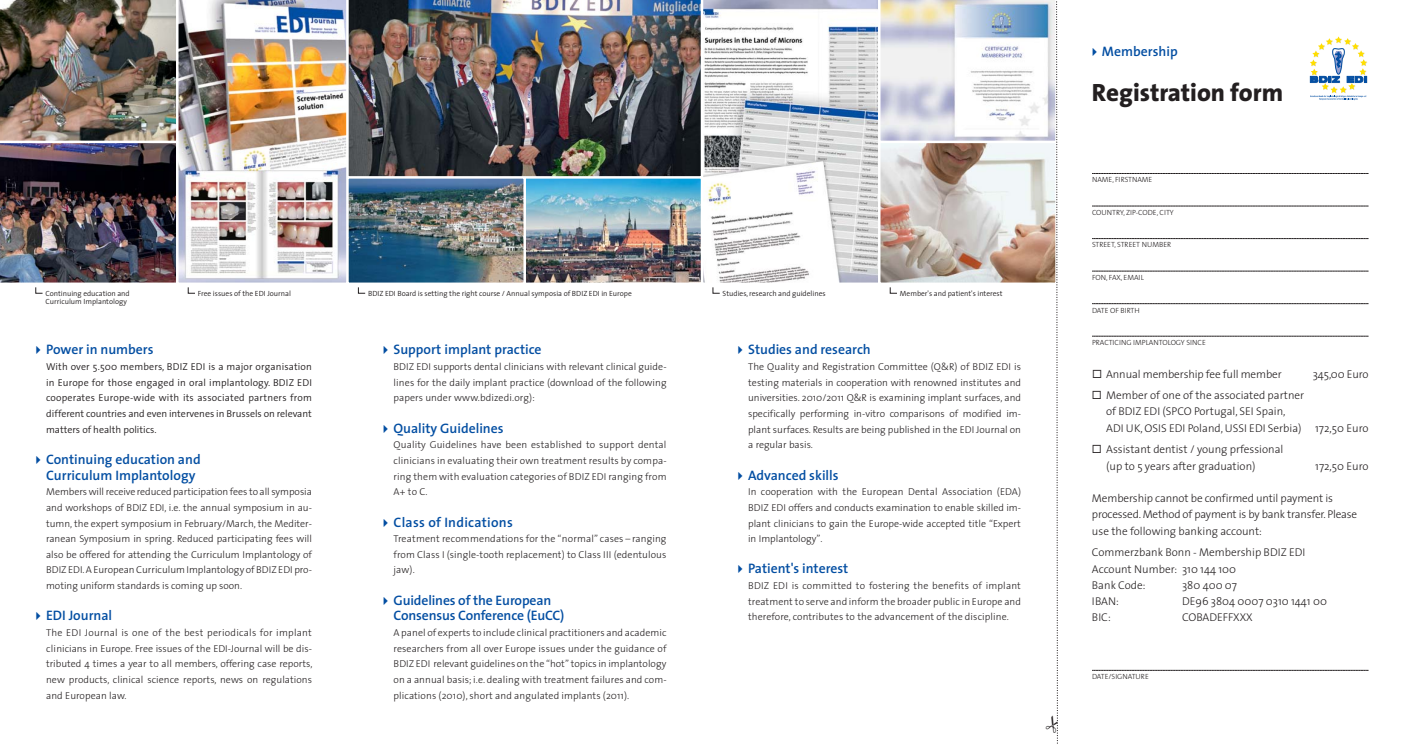
<style>
.page{position:relative;width:1404px;height:745px;background:#fff}
.page>*{position:absolute;margin:0;border:0;box-sizing:border-box;transform-origin:0 0}
.t1{font:800 25px "The Sans";color:#231f20}
.t2{font:600 13.75px/15.6px "The Sans";color:#034ea2}
.t3{font:600 13.75px "The Sans";letter-spacing:.02em;color:#034ea2}
.t4{font:300 11.25px/16.2px "The Sans";color:#231f20}
.t5{font:300 10px/15.6px "The Sans";letter-spacing:.005em;color:#231f20;text-align:justify}
.t6{font:300 10px/15.6px "The Sans";color:#231f20;text-align:justify}
.t7{font:300 7.5px/8.8px "The Sans";color:#231f20}
.t8{font:300 7.5px "The Sans";color:#231f20}
</style>
<div class="page">
<img style="left:178px;top:0;width:169px;height:283px">
<svg style="left:703px;top:0;width:175px;height:283px"></svg>
<img style="left:348px;top:0;width:353px;height:177px">
<img style="left:0;top:0;width:176px;height:294px">
<svg style="left:187px;top:287px;width:8px;height:7px"></svg>
<svg style="left:712px;top:287px;width:8px;height:7px"></svg>
<svg style="left:358px;top:287px;width:8px;height:7px"></svg>
<img style="left:349px;top:179px;width:173px;height:102px">
<div style="left:347px;top:177px;width:177px;height:106px;border:1px solid #fff"></div>
<img style="left:526px;top:179px;width:174px;height:102px">
<div style="left:524px;top:177px;width:178px;height:106px;border:1px solid #fff"></div>
<svg style="left:1092px;top:173px;width:276px;height:1px"></svg>
<svg style="left:1092px;top:206px;width:276px;height:1px"></svg>
<svg style="left:1092px;top:238px;width:276px;height:1px"></svg>
<svg style="left:1092px;top:271px;width:276px;height:1px"></svg>
<svg style="left:1092px;top:303px;width:276px;height:1px"></svg>
<svg style="left:1092px;top:336px;width:276px;height:1px"></svg>
<svg style="left:1092px;top:669px;width:276px;height:1px"></svg>
<svg style="left:1309px;top:36px;width:58px;height:64px"></svg>
<svg style="left:880px;top:0;width:178px;height:744px"></svg>
<p class="t7" style="left:45px;top:289px;width:86px">Continuing education and<br>Curriculum Implantology</p>
<p class="t7" style="left:198px;top:289px;width:95px">Free issues of the EDI Journal</p>
<p class="t7" style="left:368px;top:289px;width:265px">BDIZ EDI Board is setting the right course / Annual symposia of BDIZ EDI in Europe</p>
<p class="t7" style="left:722px;top:289px;width:105px">Studies, research and guidelines</p>
<p class="t7" style="left:899px;top:289px;width:104px">Member's and patient's interest</p>
<h2 class="t2" style="left:46px;top:343px;width:109px">Power in numbers</h2>
<p class="t6" style="left:46px;top:359px;width:267px">With over 5.500 members, BDIZ EDI is a major organisation in Europe for those engaged in oral implantology. BDIZ EDI cooperates Europe-wide with its associated partners from different countries and even intervenes in Brussels on relevant matters of health politics.</p>
<h2 class="t2" style="left:46px;top:452px;width:156px">Continuing education and<br>Curriculum Implantology</h2>
<p class="t5" style="left:46px;top:484px;width:267px">Members will receive reduced participation fees to all symposia and workshops of BDIZ EDI, i.e. the annual symposium in au&shy;tumn, the expert symposium in February/March, the Mediter&shy;ranean Symposium in spring. Reduced participating fees will also be offered for attending the Curriculum Implantology of BDIZ EDI. A European Curriculum Implantology of BDIZ EDI pro&shy;moting uniform standards is coming up soon.</p>
<h2 class="t2" style="left:46px;top:609px;width:68px">EDI Journal</h2>
<p class="t5" style="left:46px;top:625px;width:268px">The EDI Journal is one of the best periodicals for implant clinicians in Europe. Free issues of the EDI-Journal will be dis&shy;tributed 4 times a year to all members, offering case reports, new products, clinical science reports, news on regulations and European law.</p>
<h2 class="t2" style="left:393px;top:343px;width:150px">Support implant practice</h2>
<p class="t5" style="left:393px;top:359px;width:274px">BDIZ EDI supports dental clinicians with relevant clinical guide&shy;lines for the daily implant practice (download of the following papers under www.bdizedi.org):</p>
<h2 class="t2" style="left:393px;top:421px;width:112px">Quality Guidelines</h2>
<p class="t5" style="left:393px;top:437px;width:274px">Quality Guidelines have been established to support dental clinicians in evaluating their own treatment results by compa&shy;ring them with evaluation categories of BDIZ EDI ranging from A+ to C.</p>
<h2 class="t3" style="left:393px;top:516px;width:121px">Class of Indications</h2>
<p class="t5" style="left:393px;top:531px;width:274px">Treatment recommendations for the “normal” cases – ranging from Class I (single-tooth replacement) to Class III (edentulous jaw).</p>
<h2 class="t2" style="left:393px;top:593px;width:172px">Guidelines of the European<br>Consensus Conference (EuCC)</h2>
<p class="t5" style="left:393px;top:625px;width:274px">A panel of experts to include clinical practitioners and academic researchers from all over Europe issues under the guidance of BDIZ EDI relevant guidelines on the “hot” topics in implantology on a annual basis; i.e. dealing with treatment failures and com&shy;plications (2010), short and angulated implants (2011).</p>
<h2 class="t2" style="left:748px;top:343px;width:124px">Studies and research</h2>
<p class="t5" style="left:748px;top:359px;width:274px">The Quality and Registration Committee (Q&amp;R) of BDIZ EDI is testing materials in cooperation with renowned institutes and universities. 2010/2011 Q&amp;R is examining implant surfaces, and specifically performing in-vitro comparisons of modified im&shy;plant surfaces. Results are being published in the EDI Journal on a regular basis.</p>
<h2 class="t2" style="left:748px;top:468px;width:92px">Advanced skills</h2>
<p class="t5" style="left:748px;top:484px;width:274px">In cooperation with the European Dental Association (EDA)<br>BDIZ EDI offers and conducts examination to enable skilled im&shy;plant clinicians to gain the Europe-wide accepted title “Expert in Implantology”.</p>
<h2 class="t2" style="left:748px;top:562px;width:102px">Patient's interest</h2>
<p class="t5" style="left:748px;top:578px;width:274px">BDIZ EDI is committed to fostering the benefits of implant treatment to serve and inform the broader public in Europe and therefore, contributes to the advancement of the discipline.</p>
<h2 class="t2" style="left:1101px;top:45px;width:77px">Membership</h2>
<h1 class="t1" style="left:1091px;top:79px;width:193px">Registration form</h1>
<p class="t8" style="left:1091px;top:177px;width:62px">NAME, FIRSTNAME</p>
<p class="t8" style="left:1091px;top:209px;width:83px">COUNTRY, ZIP-CODE, CITY</p>
<p class="t8" style="left:1091px;top:242px;width:81px">STREET, STREET NUMBER</p>
<p class="t8" style="left:1091px;top:274px;width:53px">FON, FAX, EMAIL</p>
<p class="t8" style="left:1091px;top:307px;width:49px">DATE OF BIRTH</p>
<p class="t8" style="left:1091px;top:339px;width:115px">PRACTICING IMPLANTOLOGY SINCE</p>
<p class="t4" style="left:1106px;top:366px;width:177px">Annual membership fee full member</p>
<p class="t4" style="left:1312px;top:366px;width:57px">345,00 Euro</p>
<p class="t4" style="left:1106px;top:388px;width:264px">Member of one of the associated partner<br>of BDIZ EDI (SPCO Portugal, SEI Spain,<br>ADI UK, OSIS EDI Poland, USSI EDI Serbia) 172,50 Euro</p>
<p class="t4" style="left:1106px;top:442px;width:179px">Assistant dentist / young prfessional (up to 5 years after graduation)</p>
<p class="t4" style="left:1314px;top:458px;width:55px">172,50 Euro</p>
<p class="t4" style="left:1091px;top:491px;width:267px">Membership cannot be confirmed until payment is processed. Method of payment is by bank transfer. Please use the following banking account:</p>
<p class="t4" style="left:1091px;top:545px;width:215px">Commerzbank Bonn - Membership BDIZ EDI<br>Account Number: 310 144 100<br>Bank Code:</p>
<p class="t4" style="left:1181px;top:577px;width:56px">380 400 07</p>
<p class="t4" style="left:1091px;top:593px;width:28px">IBAN:</p>
<p class="t4" style="left:1181px;top:593px;width:146px">DE96 3804 0007 0310 1441 00</p>
<p class="t4" style="left:1091px;top:610px;width:20px">BIC:</p>
<p class="t4" style="left:1181px;top:610px;width:72px">COBADEFFXXX</p>
<p class="t8" style="left:1091px;top:673px;width:58px">DATE/SIGNATURE</p>
</div>
